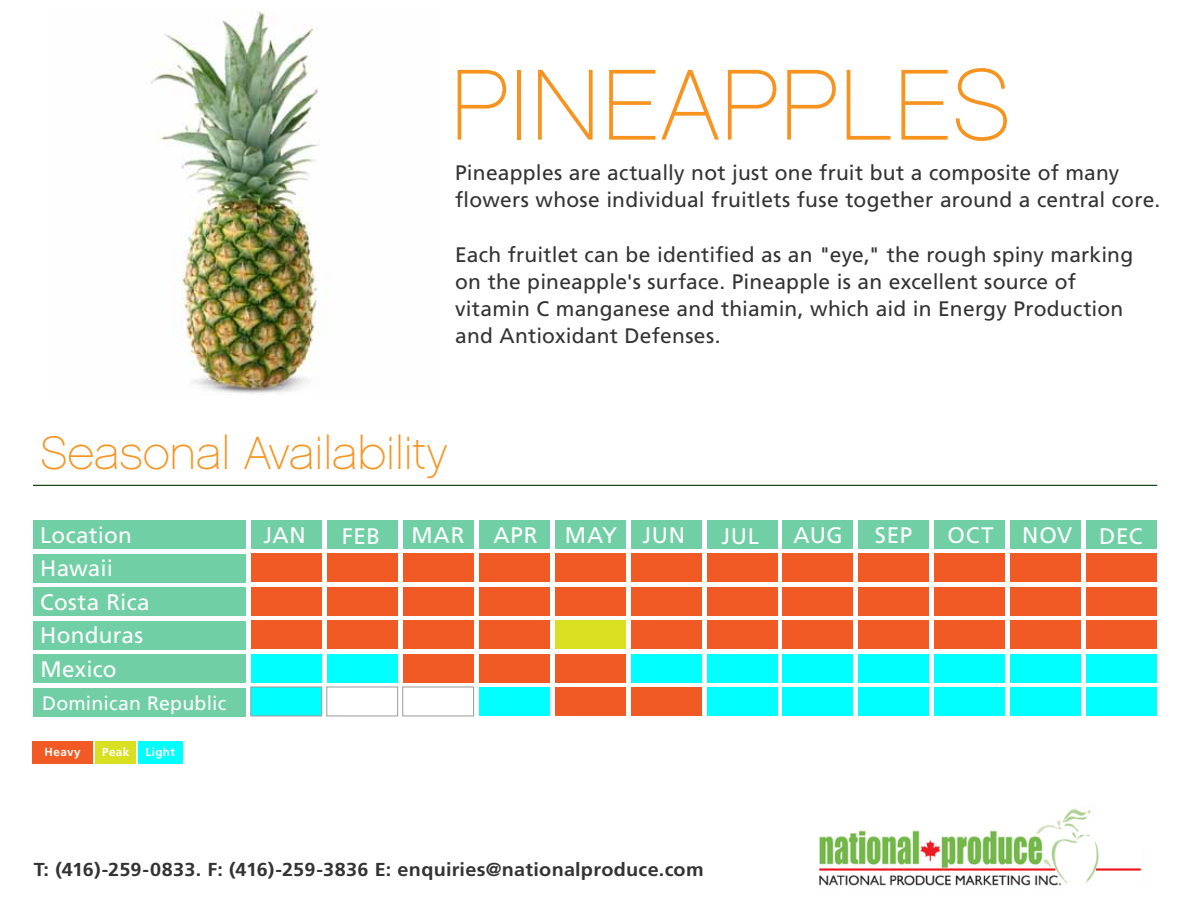
<style>
.page{position:relative;width:1188px;height:918px;background:#fff}
.page>*{position:absolute;margin:0;border:0;box-sizing:border-box;transform-origin:0 0}
.t1{font:100.5px "Chalet Paris Nineteen Sixty";color:#f7931e}
.t2{font:46.5px "Chalet Paris Nineteen Sixty";color:#f7931e}
.t3{font:22.5px/33.3px "Frutiger LT Std";letter-spacing:.015em;color:#fff}
.t4{font:22.5px "Frutiger LT Std";letter-spacing:.035em;color:#fff}
.t5{font:21px/27px "Frutiger LT Std";letter-spacing:.01em;color:#333}
.t6{font:19.5px "Frutiger LT Std";letter-spacing:.01em;color:#fff}
.t7{font:700 18.75px "Frutiger LT Std";letter-spacing:.01em;color:#333;scale:1.06 1}
.t8{font:700 11.7px "Frutiger LT Std";letter-spacing:.03em;color:#fff}
</style>
<div class="page">
<img style="left:151px;top:11px;width:169px;height:383px">
<hr style="left:33px;top:485px;width:1124px;height:1px;background:#003800">
<div style="left:33px;top:521px;width:212px;height:28px;background:#70cfa4"></div>
<div style="left:251px;top:520px;width:71px;height:29px;background:#70cfa4"></div>
<div style="left:327px;top:520px;width:71px;height:29px;background:#70cfa4"></div>
<div style="left:403px;top:520px;width:71px;height:29px;background:#70cfa4"></div>
<div style="left:479px;top:520px;width:71px;height:29px;background:#70cfa4"></div>
<div style="left:555px;top:520px;width:71px;height:29px;background:#70cfa4"></div>
<div style="left:631px;top:520px;width:70px;height:29px;background:#70cfa4"></div>
<div style="left:707px;top:520px;width:70px;height:29px;background:#70cfa4"></div>
<div style="left:783px;top:520px;width:70px;height:29px;background:#70cfa4"></div>
<div style="left:859px;top:520px;width:70px;height:29px;background:#70cfa4"></div>
<div style="left:934px;top:520px;width:71px;height:29px;background:#70cfa4"></div>
<div style="left:1010px;top:520px;width:71px;height:29px;background:#70cfa4"></div>
<div style="left:1086px;top:520px;width:71px;height:29px;background:#70cfa4"></div>
<div style="left:33px;top:554px;width:212px;height:29px;background:#70cfa4"></div>
<div style="left:251px;top:553px;width:71px;height:29px;background:#f15a24"></div>
<div style="left:327px;top:553px;width:71px;height:29px;background:#f15a24"></div>
<div style="left:403px;top:553px;width:71px;height:29px;background:#f15a24"></div>
<div style="left:479px;top:553px;width:71px;height:29px;background:#f15a24"></div>
<div style="left:555px;top:553px;width:71px;height:29px;background:#f15a24"></div>
<div style="left:631px;top:553px;width:70px;height:29px;background:#f15a24"></div>
<div style="left:707px;top:553px;width:70px;height:29px;background:#f15a24"></div>
<div style="left:783px;top:553px;width:70px;height:29px;background:#f15a24"></div>
<div style="left:859px;top:553px;width:70px;height:29px;background:#f15a24"></div>
<div style="left:934px;top:553px;width:71px;height:29px;background:#f15a24"></div>
<div style="left:1010px;top:553px;width:71px;height:29px;background:#f15a24"></div>
<div style="left:1086px;top:553px;width:71px;height:29px;background:#f15a24"></div>
<div style="left:33px;top:587px;width:212px;height:29px;background:#70cfa4"></div>
<div style="left:251px;top:587px;width:71px;height:29px;background:#f15a24"></div>
<div style="left:327px;top:587px;width:71px;height:29px;background:#f15a24"></div>
<div style="left:403px;top:587px;width:71px;height:29px;background:#f15a24"></div>
<div style="left:479px;top:587px;width:71px;height:29px;background:#f15a24"></div>
<div style="left:555px;top:587px;width:71px;height:29px;background:#f15a24"></div>
<div style="left:631px;top:587px;width:71px;height:29px;background:#f15a24"></div>
<div style="left:707px;top:587px;width:71px;height:29px;background:#f15a24"></div>
<div style="left:783px;top:587px;width:70px;height:29px;background:#f15a24"></div>
<div style="left:859px;top:587px;width:70px;height:29px;background:#f15a24"></div>
<div style="left:934px;top:587px;width:71px;height:29px;background:#f15a24"></div>
<div style="left:1010px;top:587px;width:71px;height:29px;background:#f15a24"></div>
<div style="left:1086px;top:587px;width:71px;height:29px;background:#f15a24"></div>
<div style="left:33px;top:621px;width:212px;height:29px;background:#70cfa4"></div>
<div style="left:251px;top:620px;width:71px;height:29px;background:#f15a24"></div>
<div style="left:327px;top:620px;width:71px;height:29px;background:#f15a24"></div>
<div style="left:403px;top:620px;width:71px;height:29px;background:#f15a24"></div>
<div style="left:479px;top:620px;width:71px;height:29px;background:#f15a24"></div>
<div style="left:555px;top:620px;width:71px;height:29px;background:#d9e021"></div>
<div style="left:631px;top:620px;width:70px;height:29px;background:#f15a24"></div>
<div style="left:707px;top:620px;width:70px;height:29px;background:#f15a24"></div>
<div style="left:783px;top:620px;width:70px;height:29px;background:#f15a24"></div>
<div style="left:859px;top:620px;width:70px;height:29px;background:#f15a24"></div>
<div style="left:934px;top:620px;width:71px;height:29px;background:#f15a24"></div>
<div style="left:1010px;top:620px;width:71px;height:29px;background:#f15a24"></div>
<div style="left:1086px;top:620px;width:71px;height:29px;background:#f15a24"></div>
<div style="left:33px;top:654px;width:212px;height:29px;background:#70cfa4"></div>
<div style="left:251px;top:654px;width:71px;height:29px;background:#0ff"></div>
<div style="left:327px;top:654px;width:71px;height:29px;background:#0ff"></div>
<div style="left:403px;top:654px;width:71px;height:29px;background:#f15a24"></div>
<div style="left:479px;top:654px;width:71px;height:29px;background:#f15a24"></div>
<div style="left:555px;top:654px;width:71px;height:29px;background:#f15a24"></div>
<div style="left:631px;top:654px;width:70px;height:29px;background:#0ff"></div>
<div style="left:707px;top:654px;width:70px;height:29px;background:#0ff"></div>
<div style="left:783px;top:654px;width:70px;height:29px;background:#0ff"></div>
<div style="left:859px;top:654px;width:70px;height:29px;background:#0ff"></div>
<div style="left:934px;top:654px;width:71px;height:29px;background:#0ff"></div>
<div style="left:1010px;top:654px;width:71px;height:29px;background:#0ff"></div>
<div style="left:1086px;top:654px;width:71px;height:29px;background:#0ff"></div>
<div style="left:33px;top:688px;width:212px;height:29px;background:#70cfa4"></div>
<div style="left:251px;top:687px;width:71px;height:29px;background:#0ff"></div>
<div style="left:327px;top:687px;width:71px;height:29px;border:1px solid #999"></div>
<div style="left:403px;top:687px;width:71px;height:29px;border:1px solid #999"></div>
<div style="left:479px;top:687px;width:71px;height:29px;background:#0ff"></div>
<div style="left:555px;top:687px;width:71px;height:29px;background:#f15a24"></div>
<div style="left:631px;top:687px;width:70px;height:29px;background:#f15a24"></div>
<div style="left:707px;top:687px;width:70px;height:29px;background:#0ff"></div>
<div style="left:783px;top:687px;width:70px;height:29px;background:#0ff"></div>
<div style="left:859px;top:687px;width:70px;height:29px;background:#0ff"></div>
<div style="left:934px;top:687px;width:71px;height:29px;background:#0ff"></div>
<div style="left:1010px;top:687px;width:71px;height:29px;background:#0ff"></div>
<div style="left:1086px;top:687px;width:71px;height:29px;background:#0ff"></div>
<div style="left:32px;top:741px;width:61px;height:23px;background:#f15a24"></div>
<div style="left:96px;top:741px;width:40px;height:23px;background:#d9e021"></div>
<div style="left:138px;top:741px;width:45px;height:23px;background:#0ff"></div>
<img style="left:819px;top:809px;width:323px;height:77px">
<h1 class="t1" style="left:449px;top:47px;width:564px">PINEAPPLES</h1>
<p class="t5" style="left:455px;top:159px;width:707px">Pineapples are actually not just one fruit but a composite of many flowers whose individual fruitlets fuse together around a central core.</p>
<p class="t5" style="left:455px;top:242px;width:680px">Each fruitlet can be identified as an "eye," the rough spiny marking on the pineapple's surface. Pineapple is an excellent source of vitamin C manganese and thiamin, which aid in Energy Production and Antioxidant Defenses.</p>
<h2 class="t2" style="left:40px;top:426px;width:409px">Seasonal Availability</h2>
<p class="t3" style="left:40px;top:519px;width:111px">Location<br>Hawaii<br>Costa Rica<br>Honduras<br>Mexico</p>
<p class="t6" style="left:42px;top:691px;width:186px">Dominican Republic</p>
<p class="t8" style="left:45px;top:745px;width:38px">Heavy</p>
<p class="t8" style="left:102px;top:745px;width:29px">Peak</p>
<p class="t8" style="left:146px;top:745px;width:31px">Light</p>
<p class="t3" style="left:263px;top:519px;width:44px">JAN</p>
<p class="t3" style="left:342px;top:520px;width:40px">FEB</p>
<p class="t3" style="left:411px;top:519px;width:55px">MAR</p>
<p class="t4" style="left:493px;top:522px;width:193px">APR MAY JUN</p>
<p class="t3" style="left:721px;top:520px;width:39px">JUL</p>
<p class="t3" style="left:793px;top:519px;width:51px">AUG</p>
<p class="t3" style="left:875px;top:519px;width:39px">SEP</p>
<p class="t3" style="left:947px;top:519px;width:48px">OCT</p>
<p class="t3" style="left:1022px;top:519px;width:122px">NOV DEC</p>
<p class="t7" style="left:34px;top:859px;width:634px">T: (416)-259-0833. F: (416)-259-3836 E: enquiries@nationalproduce.com</p>
</div>
